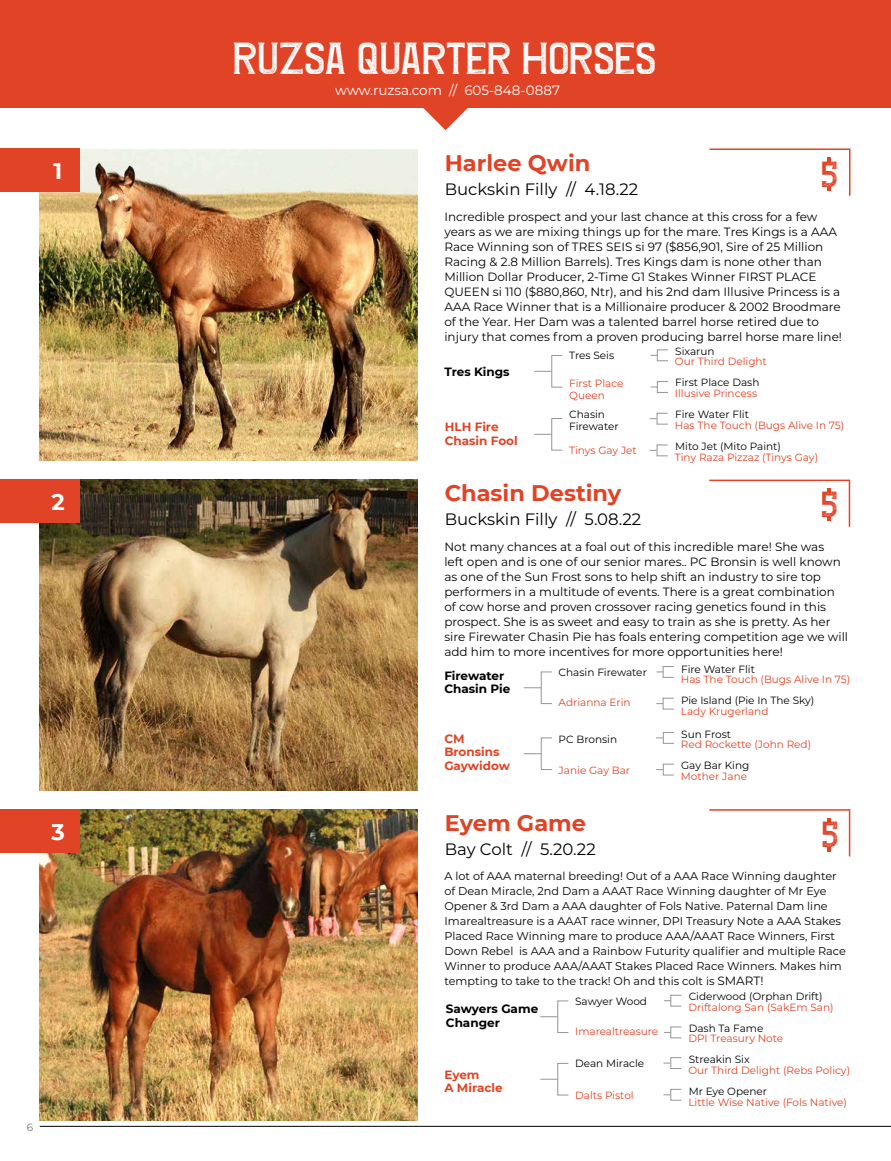
<style>
.page{position:relative;width:891px;height:1161px;background:#fff}
.page>*{position:absolute;margin:0;border:0;box-sizing:border-box;transform-origin:0 0}
.t1{font:43.5px "Classique Aged";color:#fff}
.t2{font:35.55px "Classique Aged";color:#e04326}
.t3{font:700 22.5px "Montserrat";color:#e04325}
.t4{font:700 22.5px "Montserrat";color:#fff}
.t5{font:16.5px "Montserrat";color:#000}
.t6{font:13.5px "Montserrat";color:#fff}
.t7{font:12px/15px "Montserrat";color:#000}
.t8{font:700 12px/13.5px "Montserrat";color:#e04325}
.t9{font:700 12px/13.5px "Montserrat";color:#000}
.t10{font:11.25px/15px "Montserrat";color:#000}
.t11{font:10.5px/12px "Montserrat";color:#e04325}
.t12{font:10.5px/12px "Montserrat";color:#000}
.t13{font:10.5px "Montserrat";color:#717275}
.s1{font-size:12px}
</style>
<div class="page">
<div style="left:0;top:0;width:891px;height:108px;background:#e04325"></div>
<svg style="left:423px;top:108px;width:45px;height:22px"></svg>
<hr style="left:40px;top:1126px;width:851px;height:1px;background:#000">
<img style="left:39px;top:150px;width:378px;height:310px">
<div style="left:0;top:148px;width:80px;height:43px;background:#e04325"></div>
<div style="left:551px;top:418px;width:12px;height:33px;border:1px solid #939598"></div>
<svg style="left:534px;top:434px;width:18px;height:1px"></svg>
<img style="left:39px;top:480px;width:378px;height:310px">
<div style="left:0;top:480px;width:80px;height:43px;background:#e04325"></div>
<img style="left:39px;top:810px;width:378px;height:310px">
<div style="left:0;top:810px;width:80px;height:43px;background:#e04325"></div>
<div style="left:541px;top:738px;width:11px;height:32px;border:1px solid #939598"></div>
<svg style="left:524px;top:753px;width:17px;height:1px"></svg>
<div style="left:557px;top:1063px;width:12px;height:32px;border:1px solid #939598"></div>
<svg style="left:540px;top:1079px;width:18px;height:1px"></svg>
<div style="left:657px;top:413px;width:11px;height:12px;border:1px solid #939598"></div>
<div style="left:657px;top:445px;width:11px;height:11px;border:1px solid #939598"></div>
<div style="left:663px;top:732px;width:11px;height:12px;border:1px solid #939598"></div>
<div style="left:663px;top:764px;width:11px;height:11px;border:1px solid #939598"></div>
<div style="left:670px;top:1057px;width:12px;height:12px;border:1px solid #939598"></div>
<div style="left:670px;top:1089px;width:12px;height:12px;border:1px solid #939598"></div>
<hr style="left:709px;top:809px;width:140px;height:2px;background:#e04325">
<hr style="left:849px;top:809px;width:1px;height:47px;background:#e04325">
<hr style="left:709px;top:480px;width:140px;height:1px;background:#e04325">
<hr style="left:849px;top:480px;width:1px;height:47px;background:#e04325">
<hr style="left:710px;top:148px;width:139px;height:2px;background:#e04325">
<hr style="left:849px;top:148px;width:1px;height:48px;background:#e04325">
<div style="left:541px;top:672px;width:11px;height:32px;border:1px solid #939598"></div>
<svg style="left:524px;top:687px;width:17px;height:1px"></svg>
<div style="left:663px;top:666px;width:11px;height:12px;border:1px solid #939598"></div>
<div style="left:663px;top:698px;width:11px;height:11px;border:1px solid #939598"></div>
<div style="left:557px;top:1001px;width:12px;height:32px;border:1px solid #939598"></div>
<svg style="left:540px;top:1016px;width:18px;height:1px"></svg>
<div style="left:670px;top:995px;width:12px;height:12px;border:1px solid #939598"></div>
<div style="left:670px;top:1027px;width:12px;height:11px;border:1px solid #939598"></div>
<div style="left:551px;top:355px;width:12px;height:33px;border:1px solid #939598"></div>
<svg style="left:534px;top:371px;width:18px;height:1px"></svg>
<div style="left:657px;top:349px;width:11px;height:12px;border:1px solid #939598"></div>
<div style="left:657px;top:381px;width:11px;height:12px;border:1px solid #939598"></div>
<svg style="left:827px;top:158px;width:4px;height:4px"></svg>
<svg style="left:827px;top:187px;width:4px;height:4px"></svg>
<svg style="left:827px;top:488px;width:4px;height:4px"></svg>
<svg style="left:827px;top:517px;width:4px;height:4px"></svg>
<svg style="left:828px;top:818px;width:3px;height:5px"></svg>
<svg style="left:828px;top:847px;width:3px;height:4px"></svg>
<h1 class="t1" style="left:234px;top:33px;width:425px">RUZSA QUARTER HORSES</h1>
<p class="t6" style="left:335px;top:81px;width:226px">www.ruzsa.com // 605-848-0887</p>
<p class="t13" style="left:27px;top:1120px;width:8px">6</p>
<h3 class="t4" style="left:54px;top:155px;width:10px">1</h3>
<h3 class="t3" style="left:445px;top:147px;width:147px">Harlee Qwin</h3>
<h3 class="t5" style="left:445px;top:178px;width:195px">Buckskin Filly // 4.18.22</h3>
<h2 class="t2" style="left:822px;top:154px;width:18px">5</h2>
<p class="t7" style="left:444px;top:208px;width:399px">Incredible prospect and your last chance at this cross for a few years as we are mixing things up for the mare. Tres Kings is a AAA Race Winning son of TRES SEIS si 97 ($856,901, Sire of 25 Million Racing &amp; 2.8 Million Barrels). Tres Kings dam is none other than Million Dollar Producer, 2-Time G1 Stakes Winner FIRST PLACE QUEEN si 110 ($880,860, Ntr), and his 2nd dam Illusive Princess is a AAA Race Winner that is a Millionaire producer &amp; 2002 Broodmare of the Year. Her Dam was a talented barrel horse retired due to injury that comes from a proven producing barrel horse mare line!</p>
<p class="t9" style="left:444px;top:364px;width:67px">Tres Kings</p>
<p class="t8" style="left:445px;top:420px;width:74px">HLH Fire<br>Chasin Fool</p>
<p class="t12" style="left:569px;top:349px;width:46px">Tres Seis</p>
<p class="t11" style="left:569px;top:377px;width:56px">First Place<br>Queen</p>
<p class="t12" style="left:569px;top:408px;width:51px">Chasin<br>Firewater</p>
<p class="t11" style="left:569px;top:444px;width:69px">Tinys Gay Jet</p>
<h3 class="t4" style="left:51px;top:486px;width:15px">2</h3>
<h3 class="t3" style="left:445px;top:477px;width:178px">Chasin Destiny</h3>
<h3 class="t5" style="left:445px;top:508px;width:198px">Buckskin Filly // 5.08.22</h3>
<p class="t12" style="left:675px;top:344px;width:41px">Sixarun</p>
<p class="t12" style="left:675px;top:376px;width:86px">First Place Dash</p>
<p class="t11" style="left:675px;top:355px;width:93px">Our Third Delight</p>
<p class="t11" style="left:675px;top:387px;width:84px">Illusive Princess</p>
<p class="t12" style="left:675px;top:408px;width:75px">Fire Water Flit</p>
<p class="t12" style="left:675px;top:440px;width:107px">Mito Jet (Mito Paint)</p>
<p class="t11" style="left:675px;top:419px;width:171px">Has The Touch (Bugs Alive In 75)</p>
<p class="t11" style="left:675px;top:451px;width:145px">Tiny Raza Pizzaz (Tinys Gay)</p>
<h2 class="t2" style="left:822px;top:484px;width:18px">5</h2>
<p class="t7" style="left:444px;top:538px;width:405px">Not many chances at a foal out of this incredible mare! She was<br>left open and is one of our senior mares.. PC Bronsin is well known as one of the Sun Frost sons to help shift an industry to sire top performers in a multitude of events. There is a great combination of cow horse and proven crossover racing genetics found in this prospect. She is as sweet and easy to train as she is pretty. As her sire Firewater Chasin Pie has foals entering competition age we will add him to more incentives for more opportunities here!</p>
<p class="t9" style="left:444px;top:668px;width:68px">Firewater<br>Chasin Pie</p>
<p class="t8" style="left:444px;top:731px;width:67px">CM<br>Bronsins<br>Gaywidow</p>
<p class="t12" style="left:559px;top:666px;width:90px">Chasin Firewater</p>
<p class="t12" style="left:681px;top:662px;width:75px">Fire Water Flit</p>
<p class="t12" style="left:681px;top:694px;width:135px">Pie Island (Pie In The Sky)</p>
<p class="t11" style="left:681px;top:673px;width:171px">Has The Touch (Bugs Alive In 75)</p>
<p class="t11" style="left:681px;top:705px;width:89px">Lady Krugerland</p>
<p class="t11" style="left:559px;top:696px;width:73px">Adrianna Erin</p>
<p class="t12" style="left:559px;top:733px;width:60px">PC Bronsin</p>
<p class="t11" style="left:559px;top:763px;width:73px">Janie Gay Bar</p>
<p class="t12" style="left:681px;top:727px;width:51px">Sun Frost</p>
<p class="t12" style="left:681px;top:759px;width:70px">Gay Bar King</p>
<p class="t11" style="left:681px;top:738px;width:132px">Red Rockette (John Red)</p>
<p class="t11" style="left:681px;top:770px;width:68px">Mother Jane</p>
<h3 class="t4" style="left:51px;top:816px;width:15px">3</h3>
<h3 class="t3" style="left:445px;top:807px;width:143px">Eyem Game</h3>
<h3 class="t5" style="left:445px;top:838px;width:153px">Bay Colt // 5.20.22</h3>
<h2 class="t2" style="left:823px;top:814px;width:18px">5</h2>
<p class="t10" style="left:444px;top:868px;width:403px">A lot of AAA maternal breeding! Out of a AAA Race Winning daughter of Dean Miracle, 2nd Dam a AAAT Race Winning daughter of Mr Eye Opener &amp; 3rd Dam a AAA daughter of Fols Native. Paternal Dam line Imarealtreasure is a AAAT race winner, DPI Treasury Note a AAA Stakes Placed Race Winning mare to produce AAA/AAAT Race Winners, First Down Rebel is AAA and a Rainbow Futurity qualifier and multiple Race Winner to produce AAA/AAAT Stakes Placed Race Winners. Makes him tempting to take to the track! Oh and this colt is <span class="s1">SMART!</span></p>
<p class="t9" style="left:446px;top:1002px;width:94px">Sawyers Game<br>Changer</p>
<p class="t8" style="left:444px;top:1067px;width:60px">Eyem<br>A Miracle</p>
<p class="t12" style="left:575px;top:995px;width:73px">Sawyer Wood</p>
<p class="t12" style="left:689px;top:990px;width:135px">Ciderwood (Orphan Drift)</p>
<p class="t12" style="left:689px;top:1022px;width:76px">Dash Ta Fame</p>
<p class="t11" style="left:688px;top:1000px;width:147px">Driftalong San (SakEm San)</p>
<p class="t11" style="left:688px;top:1032px;width:96px">DPI Treasury Note</p>
<p class="t11" style="left:575px;top:1025px;width:85px">Imarealtreasure</p>
<p class="t12" style="left:575px;top:1057px;width:71px">Dean Miracle</p>
<p class="t11" style="left:575px;top:1089px;width:60px">Dalts Pistol</p>
<p class="t12" style="left:689px;top:1053px;width:62px">Streakin Six</p>
<p class="t12" style="left:689px;top:1085px;width:80px">Mr Eye Opener</p>
<p class="t11" style="left:688px;top:1064px;width:163px">Our Third Delight (Rebs Policy)</p>
<p class="t11" style="left:688px;top:1095px;width:160px">Little Wise Native (Fols Native)</p>
</div>
